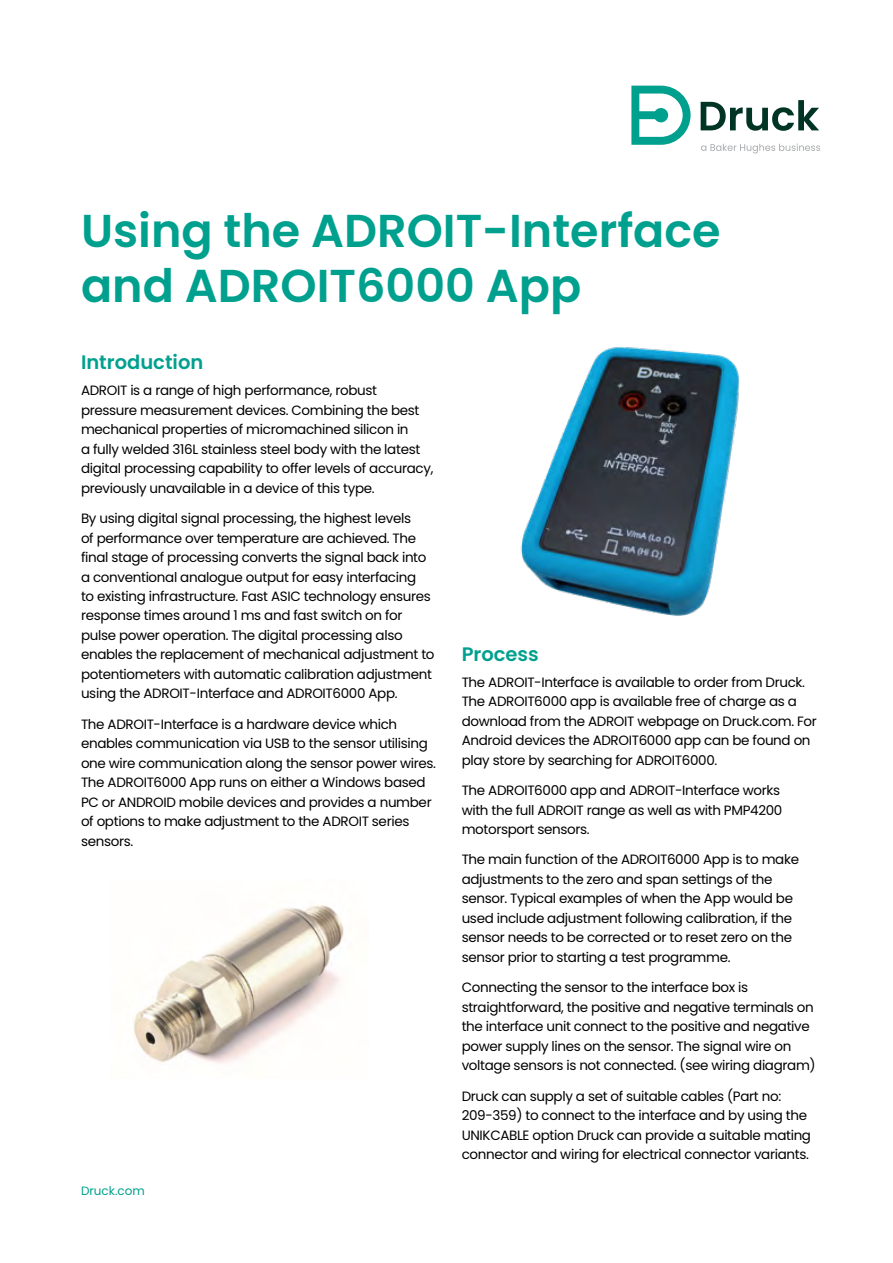
<style>
.page{position:relative;width:893px;height:1263px;background:#fff}
.page>*{position:absolute;margin:0;border:0;box-sizing:border-box;transform-origin:0 0}
.t1{font:600 46.05px/55.3px "Poppins";color:#00a08e}
.t2{font:600 19.5px "Poppins";color:#00a08e}
.t3{font:13.5px/19.5px "Poppins";letter-spacing:-.025em;color:#000}
.t4{font:12px "Poppins";color:#00a08e}
</style>
<div class="page">
<img style="left:133px;top:904px;width:211px;height:160px">
<svg style="left:631px;top:86px;width:60px;height:59px"></svg>
<svg style="left:701px;top:100px;width:118px;height:31px"></svg>
<svg style="left:701px;top:144px;width:119px;height:9px"></svg>
<img style="left:521px;top:347px;width:219px;height:269px">
<h1 class="t1" style="left:81px;top:203px;width:641px">Using the ADROIT-Interface and ADROIT6000 App</h1>
<h2 class="t2" style="left:81px;top:351px;width:124px">Introduction</h2>
<p class="t3" style="left:81px;top:381px;width:354px">ADROIT is a range of high performance, robust pressure measurement devices. Combining the best mechanical properties of micromachined silicon in<br>a fully welded 316L stainless steel body with the latest digital processing capability to offer levels of accuracy, previously unavailable in a device of this type.</p>
<p class="t3" style="left:81px;top:509px;width:355px">By using digital signal processing, the highest levels<br>of performance over temperature are achieved. The final stage of processing converts the signal back into a conventional analogue output for easy interfacing<br>to existing infrastructure. Fast ASIC technology ensures response times around 1 ms and fast switch on for pulse power operation. The digital processing also enables the replacement of mechanical adjustment to potentiometers with automatic calibration adjustment using the ADROIT-Interface and ADROIT6000 App.</p>
<p class="t3" style="left:81px;top:714px;width:357px">The ADROIT-Interface is a hardware device which enables communication via USB to the sensor utilising one wire communication along the sensor power wires.<br>The ADROIT6000 App runs on either a Windows based PC or ANDROID mobile devices and provides a number of options to make adjustment to the ADROIT series sensors.</p>
<h2 class="t2" style="left:462px;top:642px;width:79px">Process</h2>
<p class="t3" style="left:462px;top:672px;width:357px">The ADROIT-Interface is available to order from Druck.<br>The ADROIT6000 app is available free of charge as a download from the ADROIT webpage on Druck.com. For Android devices the ADROIT6000 app can be found on play store by searching for ADROIT6000.</p>
<p class="t3" style="left:462px;top:781px;width:322px">The ADROIT6000 app and ADROIT-Interface works with the full ADROIT range as well as with PMP4200 motorsport sensors.</p>
<p class="t3" style="left:462px;top:850px;width:339px">The main function of the ADROIT6000 App is to make adjustments to the zero and span settings of the sensor. Typical examples of when the App would be used include adjustment following calibration, if the sensor needs to be corrected or to reset zero on the sensor prior to starting a test programme.</p>
<p class="t3" style="left:462px;top:978px;width:356px">Connecting the sensor to the interface box is straightforward, the positive and negative terminals on the interface unit connect to the positive and negative power supply lines on the sensor. The signal wire on voltage sensors is not connected. (see wiring diagram)</p>
<p class="t3" style="left:462px;top:1086px;width:351px">Druck can supply a set of suitable cables (Part no:<br>209-359) to connect to the interface and by using the UNIKCABLE option Druck can provide a suitable mating connector and wiring for electrical connector variants.</p>
<p class="t4" style="left:81px;top:1184px;width:65px">Druck.com</p>
</div>
